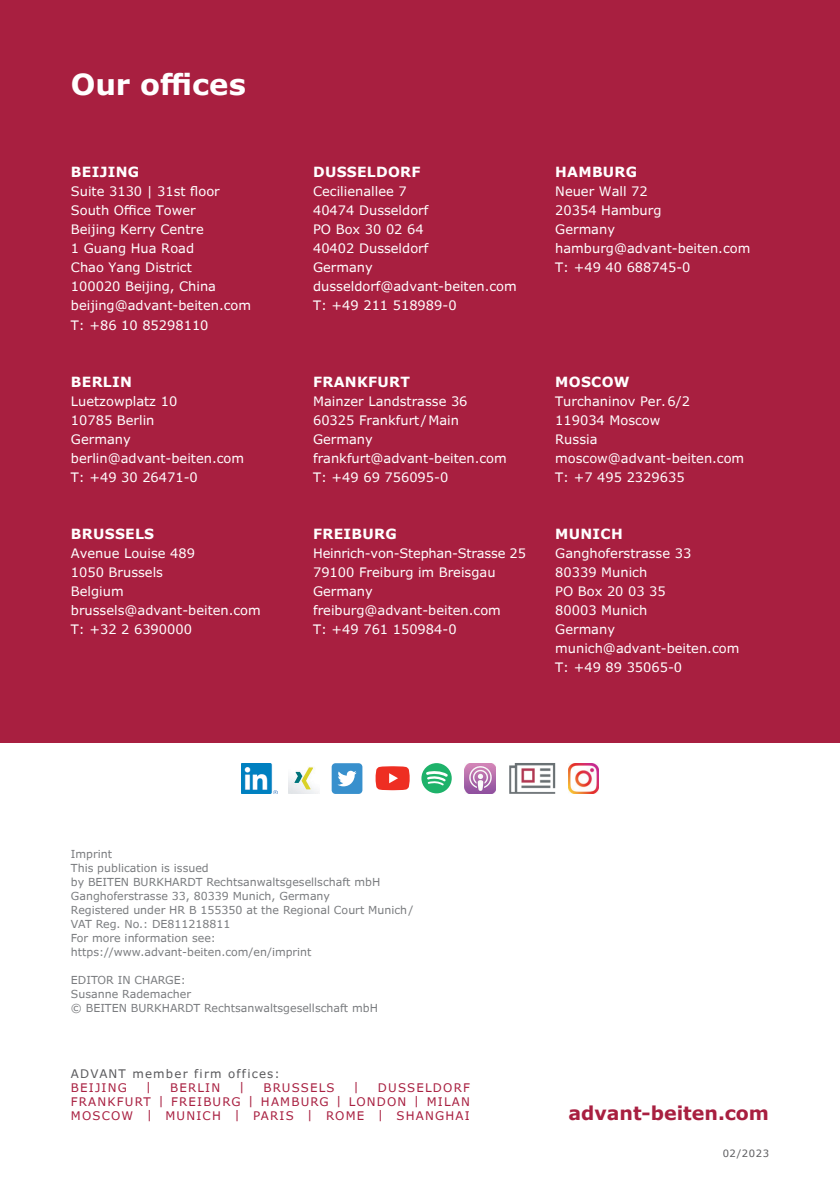
<style>
.page{position:relative;width:840px;height:1191px;background:#fff}
.page>*{position:absolute;margin:0;border:0;box-sizing:border-box;transform-origin:0 0}
.Intro_Text_Verdana_1{font:700 29px "Verdana Pro";color:#fff}
.t1{font:700 19px "Verdana Pro";color:#a81f40}
.Fliesstext_6_5pt_lib{font:700 14px "Verdana Pro";letter-spacing:.02em;color:#fff}
.Fliesstext_6_5pt_lib-2{font:13px/19px "Verdana Pro";color:#fff}
.t2{font:11.8px/14.2px "Verdana Pro";letter-spacing:.1em;color:#a81f40;text-align:justify}
.t3{font:11.8px "Verdana Pro";letter-spacing:.1em;color:#5a5a5d}
.Impressum_5_5pt{font:11px/14px "Verdana Pro";color:#7a7c7f}
.Adresse_Standorte{font:10px "Verdana Pro";letter-spacing:.05em;color:#5a5a5d}
</style>
<div class="page">
<div style="left:0;top:0;width:839px;height:742px;background:#a81f40"></div>
<img style="left:241px;top:763px;width:36px;height:31px">
<img style="left:288px;top:767px;width:30px;height:27px">
<div style="left:331px;top:763px;width:31px;height:31px;background:#3890cd;border-radius:4px"></div>
<svg style="left:337px;top:770px;width:19px;height:16px"></svg>
<svg style="left:375px;top:766px;width:34px;height:24px"></svg>
<svg style="left:421px;top:763px;width:30px;height:30px"></svg>
<img style="left:464px;top:763px;width:31px;height:31px">
<img style="left:568px;top:763px;width:30px;height:31px">
<img style="left:509px;top:763px;width:46px;height:31px">
<p class="Intro_Text_Verdana_1" style="left:71px;top:65px;width:176px">Our offices</p>
<p class="Fliesstext_6_5pt_lib" style="left:71px;top:163px;width:70px">BEIJING</p>
<p class="Fliesstext_6_5pt_lib-2" style="left:71px;top:182px;width:150px">Suite 3130 | 31st floor</p>
<p class="Fliesstext_6_5pt_lib-2" style="left:71px;top:201px;width:126px">South Office Tower</p>
<p class="Fliesstext_6_5pt_lib-2" style="left:71px;top:220px;width:134px">Beijing Kerry Centre<br>1 Guang Hua Road</p>
<p class="Fliesstext_6_5pt_lib-2" style="left:71px;top:258px;width:146px">Chao Yang District<br>100020 Beijing, China</p>
<p class="Fliesstext_6_5pt_lib-2" style="left:71px;top:296px;width:181px">beijing@advant-beiten.com</p>
<p class="Fliesstext_6_5pt_lib-2" style="left:71px;top:315px;width:139px">T: +86 10 85298110</p>
<p class="Fliesstext_6_5pt_lib" style="left:71px;top:372px;width:62px">BERLIN</p>
<p class="Fliesstext_6_5pt_lib-2" style="left:71px;top:391px;width:108px">Luetzowplatz 10</p>
<p class="Fliesstext_6_5pt_lib-2" style="left:71px;top:410px;width:85px">10785 Berlin</p>
<p class="Fliesstext_6_5pt_lib-2" style="left:71px;top:429px;width:61px">Germany</p>
<p class="Fliesstext_6_5pt_lib-2" style="left:71px;top:448px;width:174px">berlin@advant-beiten.com</p>
<p class="Fliesstext_6_5pt_lib-2" style="left:71px;top:467px;width:128px">T: +49 30 26471-0</p>
<p class="Fliesstext_6_5pt_lib" style="left:71px;top:524px;width:85px">BRUSSELS</p>
<p class="Fliesstext_6_5pt_lib-2" style="left:71px;top:543px;width:125px">Avenue Louise 489<br>1050 Brussels</p>
<p class="Fliesstext_6_5pt_lib-2" style="left:71px;top:581px;width:191px">Belgium brussels@advant-beiten.com</p>
<p class="Fliesstext_6_5pt_lib-2" style="left:71px;top:619px;width:122px">T: +32 2 6390000</p>
<p class="Fliesstext_6_5pt_lib" style="left:313px;top:163px;width:109px">DUSSELDORF</p>
<p class="Fliesstext_6_5pt_lib-2" style="left:313px;top:182px;width:117px">Cecilienallee 7<br>40474 Dusseldorf</p>
<p class="Fliesstext_6_5pt_lib-2" style="left:313px;top:220px;width:117px">PO Box 30 02 64<br>40402 Dusseldorf</p>
<p class="Fliesstext_6_5pt_lib-2" style="left:313px;top:258px;width:61px">Germany</p>
<p class="Fliesstext_6_5pt_lib-2" style="left:313px;top:277px;width:205px">dusseldorf@advant-beiten.com</p>
<p class="Fliesstext_6_5pt_lib-2" style="left:313px;top:296px;width:145px">T: +49 211 518989-0</p>
<p class="Fliesstext_6_5pt_lib" style="left:313px;top:372px;width:98px">FRANKFURT</p>
<p class="Fliesstext_6_5pt_lib-2" style="left:313px;top:391px;width:156px">Mainzer Landstrasse 36<br>60325 Frankfurt /Main</p>
<p class="Fliesstext_6_5pt_lib-2" style="left:313px;top:429px;width:61px">Germany</p>
<p class="Fliesstext_6_5pt_lib-2" style="left:313px;top:448px;width:195px">frankfurt@advant-beiten.com</p>
<p class="Fliesstext_6_5pt_lib-2" style="left:313px;top:467px;width:137px">T: +49 69 756095-0</p>
<p class="Fliesstext_6_5pt_lib" style="left:313px;top:524px;width:85px">FREIBURG</p>
<p class="Fliesstext_6_5pt_lib-2" style="left:313px;top:543px;width:214px">Heinrich-von-Stephan-Strasse 25<br>79100 Freiburg im Breisgau</p>
<p class="Fliesstext_6_5pt_lib-2" style="left:313px;top:581px;width:61px">Germany</p>
<p class="Fliesstext_6_5pt_lib-2" style="left:313px;top:600px;width:189px">freiburg@advant-beiten.com</p>
<p class="Fliesstext_6_5pt_lib-2" style="left:313px;top:619px;width:145px">T: +49 761 150984-0</p>
<p class="Fliesstext_6_5pt_lib" style="left:555px;top:163px;width:83px">HAMBURG</p>
<p class="Fliesstext_6_5pt_lib-2" style="left:555px;top:182px;width:108px">Neuer Wall 72<br>20354 Hamburg</p>
<p class="Fliesstext_6_5pt_lib-2" style="left:555px;top:220px;width:61px">Germany</p>
<p class="Fliesstext_6_5pt_lib-2" style="left:555px;top:239px;width:196px">hamburg@advant-beiten.com</p>
<p class="Fliesstext_6_5pt_lib-2" style="left:555px;top:258px;width:137px">T: +49 40 688745-0</p>
<p class="Fliesstext_6_5pt_lib" style="left:555px;top:372px;width:76px">MOSCOW</p>
<p class="Fliesstext_6_5pt_lib-2" style="left:555px;top:391px;width:136px">Turchaninov Per.6/2<br>119034 Moscow</p>
<p class="Fliesstext_6_5pt_lib-2" style="left:555px;top:429px;width:44px">Russia</p>
<p class="Fliesstext_6_5pt_lib-2" style="left:555px;top:448px;width:190px">moscow@advant-beiten.com</p>
<p class="Fliesstext_6_5pt_lib-2" style="left:555px;top:467px;width:131px">T: +7 495 2329635</p>
<p class="Fliesstext_6_5pt_lib" style="left:555px;top:524px;width:69px">MUNICH</p>
<p class="Fliesstext_6_5pt_lib-2" style="left:555px;top:543px;width:137px">Ganghoferstrasse 33<br>80339 Munich</p>
<p class="Fliesstext_6_5pt_lib-2" style="left:555px;top:581px;width:112px">PO Box 20 03 35<br>80003 Munich</p>
<p class="Fliesstext_6_5pt_lib-2" style="left:555px;top:619px;width:61px">Germany</p>
<p class="Fliesstext_6_5pt_lib-2" style="left:555px;top:638px;width:185px">munich@advant-beiten.com</p>
<p class="Fliesstext_6_5pt_lib-2" style="left:555px;top:657px;width:128px">T: +49 89 35065-0</p>
<p class="Impressum_5_5pt" style="left:71px;top:847px;width:43px">Imprint</p>
<p class="Impressum_5_5pt" style="left:71px;top:861px;width:310px">This publication is issued<br>by BEITEN BURKHARDT Rechtsanwaltsgesellschaft mbH</p>
<p class="Impressum_5_5pt" style="left:71px;top:889px;width:260px">Ganghoferstrasse 33, 80339 Munich, Germany</p>
<p class="Impressum_5_5pt" style="left:71px;top:903px;width:344px">Registered under HR B 155350 at the Regional Court Munich/<br>VAT Reg. No.: DE811218811</p>
<p class="Impressum_5_5pt" style="left:71px;top:931px;width:146px">For more information see:</p>
<p class="Impressum_5_5pt" style="left:71px;top:945px;width:242px">https://www.advant-beiten.com/en/imprint</p>
<p class="Impressum_5_5pt" style="left:71px;top:973px;width:116px">EDITOR IN CHARGE:</p>
<p class="Impressum_5_5pt" style="left:71px;top:987px;width:122px">Susanne Rademacher</p>
<p class="Impressum_5_5pt" style="left:71px;top:1001px;width:308px">© BEITEN BURKHARDT Rechtsanwaltsgesellschaft mbH</p>
<p class="t3" style="left:71px;top:1065px;width:210px">ADVANT member firm offices:</p>
<p class="t2" style="left:71px;top:1080px;width:57px">BEIJING</p>
<p class="t2" style="left:146px;top:1079px;width:7px">|</p>
<p class="t2" style="left:170px;top:1080px;width:52px">BERLIN</p>
<p class="t2" style="left:239px;top:1079px;width:7px">|</p>
<p class="t2" style="left:263px;top:1080px;width:73px">BRUSSELS</p>
<p class="t2" style="left:353px;top:1079px;width:7px">|</p>
<p class="t2" style="left:71px;top:1080px;width:400px;text-indent:307px">DUSSELDORF FRANKFURT | FREIBURG | HAMBURG | LONDON | MILAN MOSCOW | MUNICH | PARIS | ROME | SHANGHAI</p>
<h2 class="t1" style="left:568px;top:1100px;width:202px">advant-beiten.com</h2>
<p class="Adresse_Standorte" style="left:722px;top:1147px;width:48px">02/2023</p>
</div>
